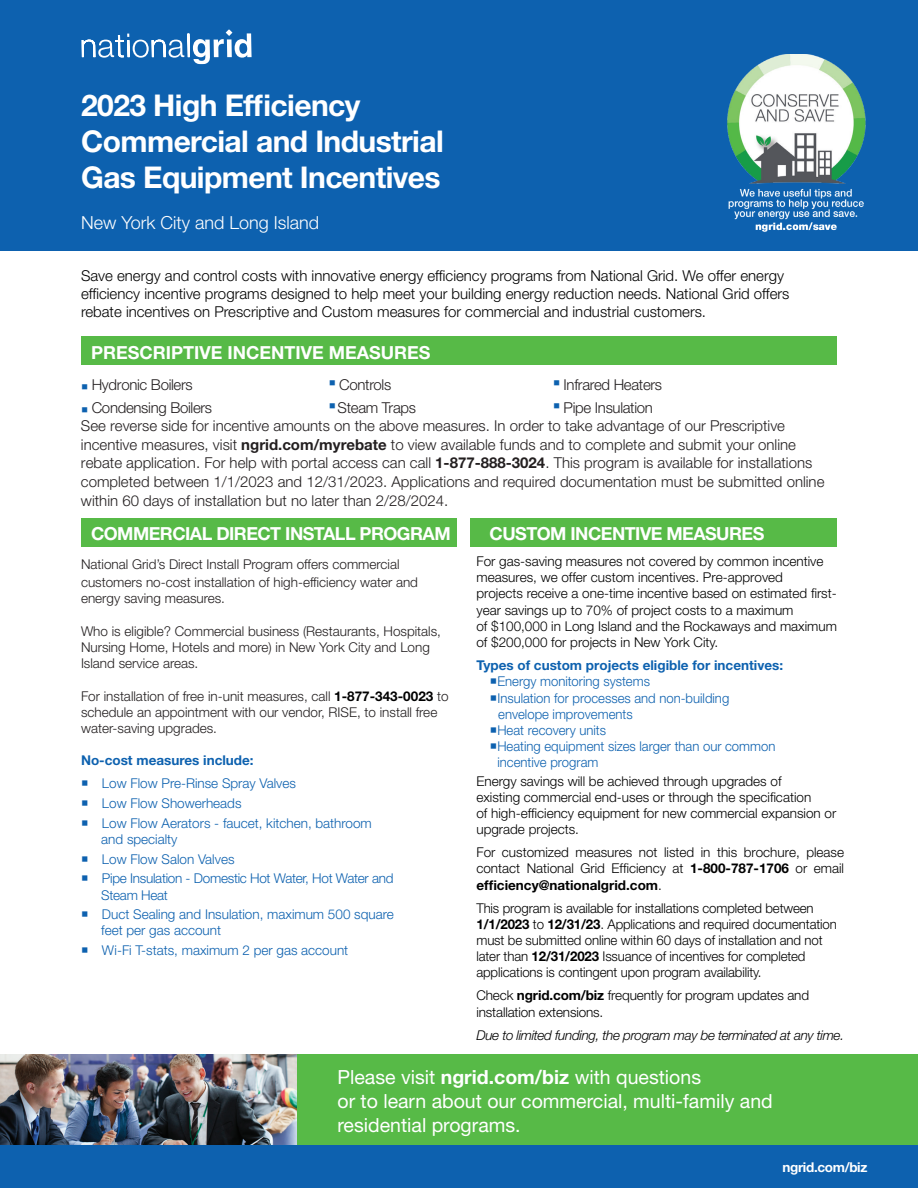
<style>
.page{position:relative;width:918px;height:1188px;background:#fff}
.page>*{position:absolute;margin:0;border:0;box-sizing:border-box;transform-origin:0 0}
.t1{font:700 30px/36px "Helvetica Neue LT Std";letter-spacing:-.02em;color:#fff}
.t2{font:19.5px/24px "Helvetica Neue LT Std";color:#fff}
.t3{font:700 18px "Helvetica Neue LT Std";letter-spacing:-.03em;color:#fff}
.t4{font:700 18px "Helvetica Neue LT Std";color:#fff}
.t5{font:300 18px "Helvetica Neue LT Std";color:#fff}
.t6{font:300 15px/18.6px "Helvetica Neue LT Std";color:#231f20}
.t7{font:300 15px/18px "Helvetica Neue LT Std";color:#000}
.t8{font:300 15px "Helvetica Neue LT Std";letter-spacing:-.02em;color:#231f20}
.t9{font:300 13.5px/16.2px "Helvetica Neue LT Std";color:#000}
.t10{font:300 13.5px/16.2px "Helvetica Neue LT Std";color:#231f20}
.t11{font:300 13.5px/16.2px "Helvetica Neue LT Std";color:#0d61af}
.t12{font:700 13.5px "Helvetica Neue LT Std";color:#0d61af}
.t13{font:italic 300 13.5px "Helvetica Neue LT Std";letter-spacing:-.025em;color:#000}
.t14{font:300 13.5px "Helvetica Neue LT Std";letter-spacing:-.02em;color:#0d61af}
.t15{font:700 13.5px "Helvetica Neue LT Std";letter-spacing:-.025em;color:#fff}
.t16{font:8.7px "Wingdings";color:#0d61af}
.s1{color:#0d61af}
.s2{font-weight:700}
.s3{font-weight:700;color:#000}
</style>
<div class="page">
<div style="left:0;top:0;width:918px;height:251px;background:#0d61af"></div>
<svg style="left:81px;top:29px;width:171px;height:35px"></svg>
<img style="left:727px;top:54px;width:139px;height:178px">
<div style="left:81px;top:337px;width:756px;height:28px;background:#57ba47"></div>
<div style="left:471px;top:518px;width:366px;height:29px;background:#57ba47"></div>
<div style="left:81px;top:519px;width:376px;height:28px;background:#57ba47"></div>
<div style="left:270px;top:1054px;width:648px;height:128px;background:#57ba47"></div>
<img style="left:0;top:1054px;width:296px;height:92px">
<div style="left:0;top:1146px;width:918px;height:42px;background:#0d61af"></div>
<p class="t1" style="left:81px;top:86px;width:364px">2023 High Effciency<br>Commercial and Industrial<br>Gas Equipment Incentives</p>
<p class="t5" style="left:81px;top:211px;width:240px">New York City and Long Island</p>
<p class="t7" style="left:81px;top:266px;width:710px">Save energy and control costs with innovative energy effciency programs from National Grid. We offer energy effciency incentive programs designed to help meet your building energy reduction needs. National Grid offers rebate incentives on Prescriptive and Custom measures for commercial and industrial customers.</p>
<p class="t4" style="left:91px;top:341px;width:341px">PRESCRIPTIVE INCENTIVE MEASURES</p>
<p class="t8" style="left:329px;top:375px;width:64px"><sup>■</sup> Controls</p>
<p class="t16" style="left:553px;top:378px;width:8px">■</p>
<p class="t8" style="left:81px;top:375px;width:113px"><span class="s1">■</span> Hydronic Boilers</p>
<p class="t8" style="left:564px;top:375px;width:100px">Infrared Heaters</p>
<p class="t8" style="left:81px;top:398px;width:132px"><span class="s1">■</span> Condensing Boilers</p>
<p class="t8" style="left:329px;top:398px;width:89px"><sup>■</sup> Steam Traps</p>
<p class="t6" style="left:81px;top:398px;width:745px;text-indent:472px"><sup>■</sup> Pipe Insulation<br>See reverse side for incentive amounts on the above measures. In order to take advantage of our Prescriptive incentive measures, visit <span class="s2">ngrid.com/myrebate</span> to view available funds and to complete and submit your online rebate application. For help with portal access can call <span class="s2">1-877-888-3024</span>. This program is available for installations completed between 1/1/2023 and 12/31/2023. Applications and required documentation must be submitted online within 60 days of installation but no later than 2/28/2024.</p>
<p class="t3" style="left:91px;top:523px;width:361px">COMMERCIAL DIRECT INSTALL PROGRAM</p>
<p class="t3" style="left:490px;top:523px;width:276px">CUSTOM INCENTIVE MEASURES</p>
<p class="t10" style="left:81px;top:555px;width:339px;line-height:18px">National Grid’s Direct Install Program offers commercial customers no-cost installation of high-effciency water and</p>
<p class="t10" style="left:81px;top:590px;width:146px">energy saving measures.</p>
<p class="t10" style="left:81px;top:623px;width:362px">Who is eligible? Commercial business (Restaurants, Hospitals,<br>Nursing Home, Hotels and more) in New York City and Long<br>Island service areas.</p>
<p class="t10" style="left:81px;top:687px;width:369px">For installation of free in-unit measures, call <span class="s3">1-877-343-0023</span> to schedule an appointment with our vendor, RISE, to install free water-saving upgrades.</p>
<p class="t12" style="left:81px;top:752px;width:174px">No-cost measures include:</p>
<p class="t11" style="left:81px;top:775px;width:217px">○ Low Flow Pre-Rinse Spray Valves</p>
<p class="t11" style="left:81px;top:795px;width:162px">○ Low Flow Showerheads</p>
<p class="t11" style="left:81px;top:815px;width:292px">○ Low Flow Aerators - faucet, kitchen, bathroom</p>
<p class="t11" style="left:101px;top:831px;width:78px">and specialty</p>
<p class="t11" style="left:81px;top:850px;width:155px">○ Low Flow Salon Valves</p>
<p class="t14" style="left:81px;top:870px;width:314px">○ Pipe Insulation - Domestic Hot Water, Hot Water and</p>
<p class="t14" style="left:101px;top:886px;width:68px">Steam Heat</p>
<p class="t11" style="left:101px;top:906px;width:294px;text-indent:-20px">○ Duct Sealing and Insulation, maximum 500 square feet per gas account</p>
<p class="t11" style="left:81px;top:942px;width:269px">○ Wi-Fi T-stats, maximum 2 per gas account</p>
<p class="t9" style="left:476px;top:553px;width:362px">For gas-saving measures not covered by common incentive measures, we offer custom incentives. Pre-approved<br>projects receive a one-time incentive based on estimated frst&shy;year savings up to 70% of project costs to a maximum<br>of $100,000 in Long Island and the Rockaways and maximum of $200,000 for projects in New York City.</p>
<p class="t12" style="left:476px;top:657px;width:308px">Types of custom projects eligible for incentives:</p>
<p class="t11" style="left:490px;top:673px;width:162px">○Energy monitoring systems</p>
<p class="t11" style="left:498px;top:690px;width:232px;text-indent:-8px">○Insulation for processes and non-building envelope improvements</p>
<p class="t11" style="left:490px;top:722px;width:118px">○Heat recovery units</p>
<p class="t11" style="left:497px;top:738px;width:279px;text-indent:-8px">○Heating equipment sizes larger than our common incentive program</p>
<p class="t9" style="left:476px;top:773px;width:361px">Energy savings will be achieved through upgrades of<br>existing commercial end-uses or through the specifcation<br>of high-effciency equipment for new commercial expansion or upgrade projects.</p>
<p class="t9" style="left:476px;top:844px;width:369px;text-align:justify">For customized measures not listed in this brochure, please contact National Grid Effciency at <span class="s2">1-800-787-1706</span> or email <span class="s2">effciency@nationalgrid.com</span>.</p>
<p class="t9" style="left:476px;top:900px;width:362px">This program is available for installations completed between <span class="s2">1/1/2023</span> to <span class="s2">12/31/23</span>. Applications and required documentation must be submitted online within 60 days of installation and not later than <span class="s2">12/31/2023</span> Issuance of incentives for completed applications is contingent upon program availability.</p>
<p class="t9" style="left:476px;top:987px;width:334px">Check <span class="s2">ngrid.com/biz</span> frequently for program updates and installation extensions.</p>
<p class="t13" style="left:476px;top:1027px;width:369px">Due to limited funding, the program may be terminated at any time.</p>
<p class="t2" style="left:338px;top:1065px;width:437px">Please visit <span class="s2">ngrid.com/biz</span> with questions<br>or to learn about our commercial, multi-family and residential programs.</p>
<p class="t15" style="left:783px;top:1159px;width:86px">ngrid.com/biz</p>
</div>
